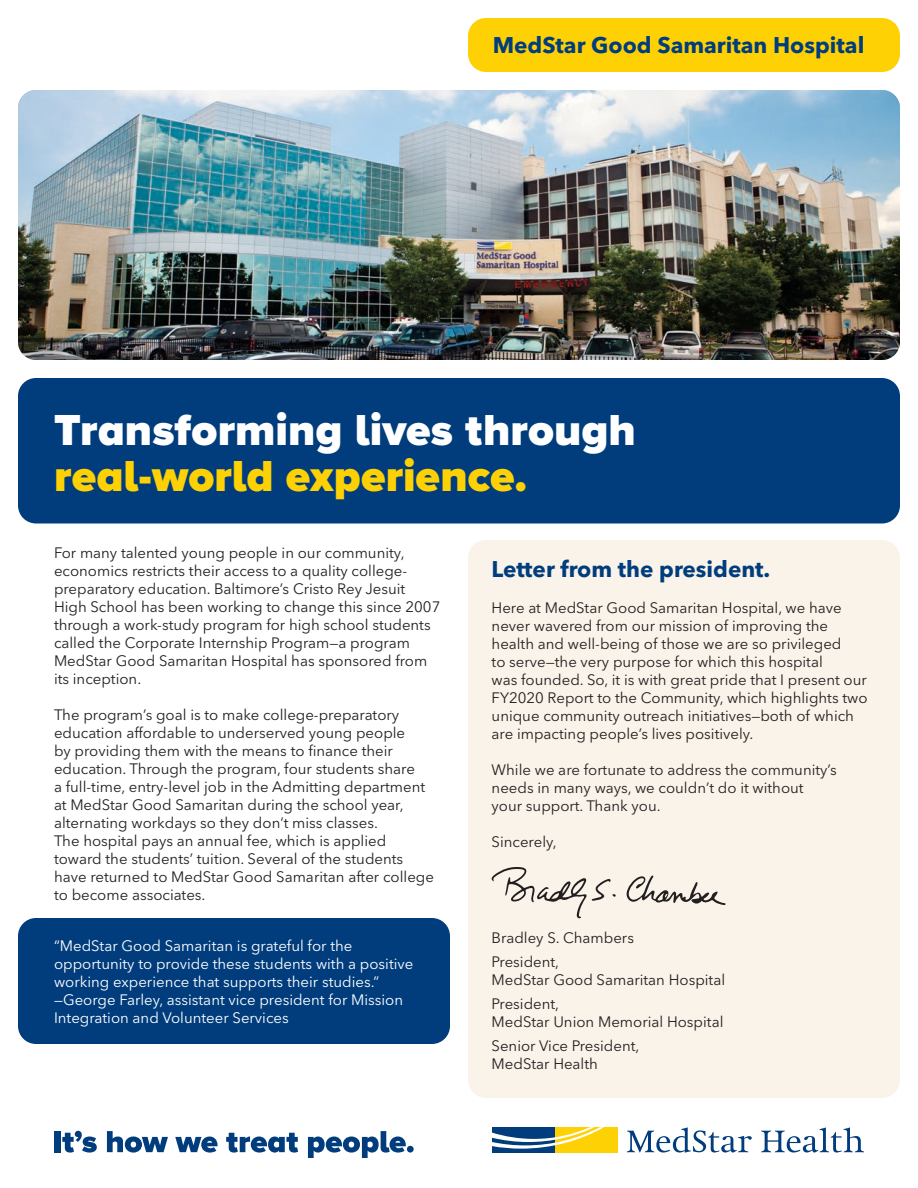
<style>
.page{position:relative;width:918px;height:1188px;background:#fff}
.page>*{position:absolute;margin:0;border:0;box-sizing:border-box;transform-origin:0 0}
.Headlines_30_28{font:900 45px/46.5px "Proxima Nova A";color:#fff}
.subhead_15_18{font:700 22.5px "Avenir Next LT Pro";color:#013d7d}
.body_copy_10_12{font:15px/18px "Avenir Next LT Pro";color:#231f20}
.body_copy_10_12-2{font:15px/18px "Avenir Next LT Pro";color:#fff}
.s1{color:#fed105}
</style>
<div class="page">
<div style="left:18px;top:378px;width:882px;height:146px;background:#013d7d;border-radius:18px"></div>
<div style="left:468px;top:540px;width:432px;height:558px;background:#f9f3e9;border-radius:18px"></div>
<div style="left:54px;top:1131px;width:6px;height:21px;background:#013d7d"></div>
<svg style="left:62px;top:1131px;width:35px;height:22px"></svg>
<svg style="left:107px;top:1131px;width:61px;height:22px"></svg>
<svg style="left:175px;top:1137px;width:43px;height:16px"></svg>
<svg style="left:226px;top:1133px;width:72px;height:20px"></svg>
<svg style="left:308px;top:1131px;width:98px;height:27px"></svg>
<div style="left:407px;top:1146px;width:7px;height:7px;background:#013d7d;border-radius:50%"></div>
<div style="left:18px;top:918px;width:432px;height:126px;background:#013d7d;border-radius:18px"></div>
<div style="left:468px;top:18px;width:432px;height:54px;background:#fed105;border-radius:18px"></div>
<svg style="left:627px;top:875px;width:99px;height:30px"></svg>
<svg style="left:492px;top:867px;width:124px;height:51px"></svg>
<svg style="left:627px;top:1127px;width:125px;height:26px"></svg>
<svg style="left:761px;top:1127px;width:103px;height:26px"></svg>
<svg style="left:492px;top:1127px;width:126px;height:26px"></svg>
<div style="left:555px;top:1127px;width:62px;height:25px;background:#fed105"></div>
<div style="left:492px;top:1127px;width:63px;height:25px;background:#013d7d"></div>
<svg style="left:492px;top:1127px;width:112px;height:22px"></svg>
<img style="left:18px;top:90px;width:882px;height:270px">
<p class="subhead_15_18" style="left:493px;top:31px;width:373px">MedStar Good Samaritan Hospital</p>
<p class="Headlines_30_28" style="left:54px;top:406px;width:583px">Transforming lives through <span class="s1">real-world experience.</span></p>
<p class="body_copy_10_12" style="left:54px;top:544px;width:388px">For many talented young people in our community, economics restricts their access to a quality college&shy;preparatory education. Baltimore’s Cristo Rey Jesuit High School has been working to change this since 2007 through a work-study program for high school students called the Corporate Internship Program—a program MedStar Good Samaritan Hospital has sponsored from its inception.</p>
<p class="body_copy_10_12" style="left:54px;top:706px;width:381px">The program’s goal is to make college-preparatory education affordable to underserved young people<br>by providing them with the means to finance their education. Through the program, four students share<br>a full-time, entry-level job in the Admitting department at MedStar Good Samaritan during the school year, alternating workdays so they don’t miss classes.<br>The hospital pays an annual fee, which is applied toward the students’ tuition. Several of the students have returned to MedStar Good Samaritan after college to become associates.</p>
<p class="body_copy_10_12-2" style="left:54px;top:936px;width:361px">“MedStar Good Samaritan is grateful for the opportunity to provide these students with a positive working experience that supports their studies.”</p>
<p class="body_copy_10_12-2" style="left:54px;top:990px;width:351px">—George Farley, assistant vice president for Mission<br>Integration and Volunteer Services</p>
<p class="subhead_15_18" style="left:492px;top:555px;width:280px">Letter from the president.</p>
<p class="body_copy_10_12" style="left:492px;top:599px;width:377px">Here at MedStar Good Samaritan Hospital, we have never wavered from our mission of improving the health and well-being of those we are so privileged<br>to serve—the very purpose for which this hospital<br>was founded. So, it is with great pride that I present our FY2020 Report to the Community, which highlights two unique community outreach initiatives—both of which are impacting people’s lives positively.</p>
<p class="body_copy_10_12" style="left:492px;top:761px;width:347px">While we are fortunate to address the community’s needs in many ways, we couldn’t do it without your support. Thank you.</p>
<p class="body_copy_10_12" style="left:492px;top:833px;width:67px">Sincerely,</p>
<p class="body_copy_10_12" style="left:492px;top:929px;width:144px">Bradley S. Chambers</p>
<p class="body_copy_10_12" style="left:492px;top:953px;width:235px">President,<br>MedStar Good Samaritan Hospital</p>
<p class="body_copy_10_12" style="left:492px;top:995px;width:233px">President,<br>MedStar Union Memorial Hospital</p>
<p class="body_copy_10_12" style="left:492px;top:1037px;width:149px">Senior Vice President,<br>MedStar Health</p>
</div>
